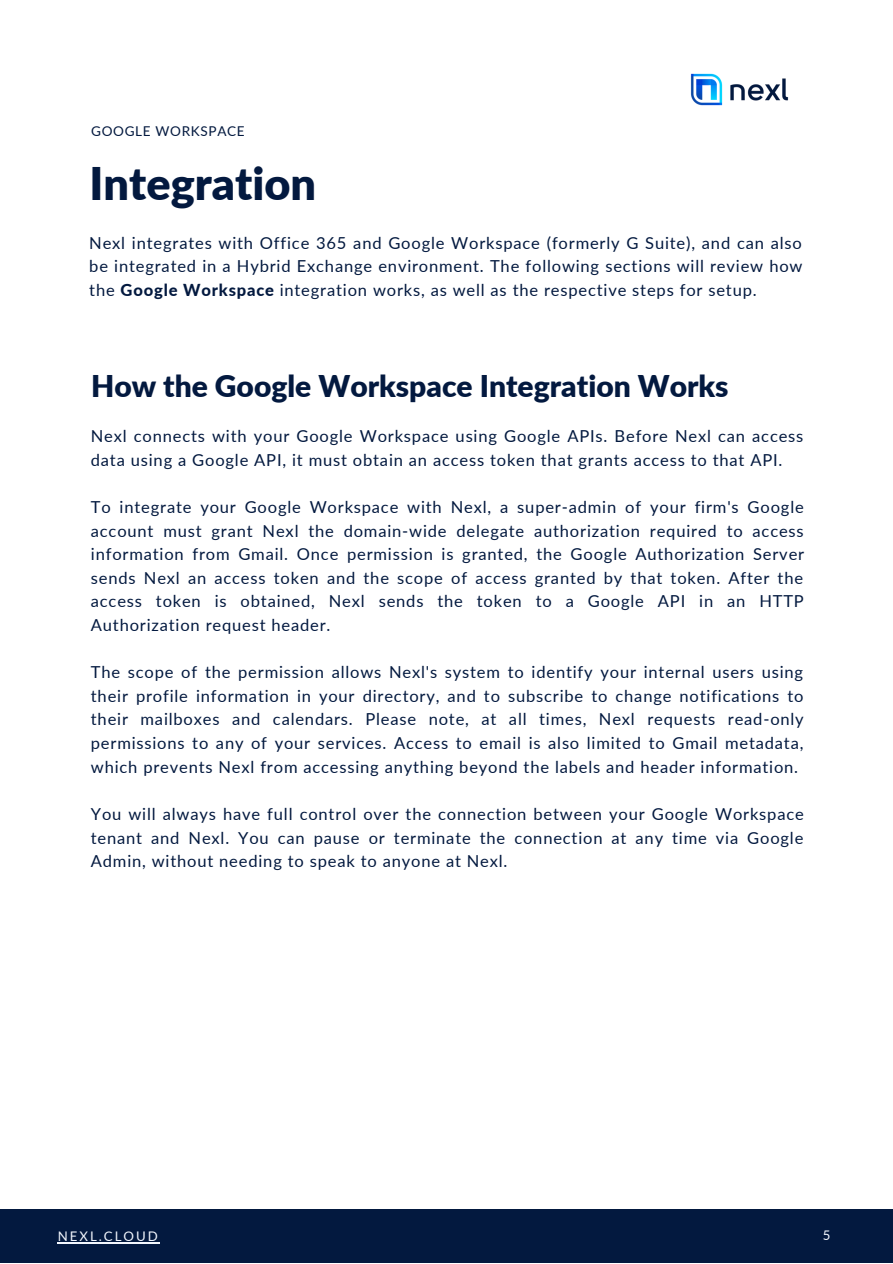
<style>
.page{position:relative;width:893px;height:1264px;background:#fff}
.page>*{position:absolute;margin:0;border:0;box-sizing:border-box;transform-origin:0 0}
.t1{font:900 45px "Lato";color:#03193f}
.t2{font:900 30px "Lato";color:#03193f}
.t3{font:16.5px/23.5px "Lato";letter-spacing:.05em;color:#03193f;text-align:justify}
.t4{font:13.5px "Lato";letter-spacing:.05em;color:#03193f}
.t5{font:13.2px "Lato";letter-spacing:.15em;color:#f3f7fe}
.s1{font-weight:800}
</style>
<div class="page">
<div style="left:0;top:1209px;width:892px;height:53px;background:#03193f"></div>
<img style="left:690px;top:73px;width:99px;height:33px">
<hr style="left:58px;top:1242px;width:102px;height:1px;background:#f3f7fe">
<p class="t4" style="left:91px;top:123px;width:155px">GOOGLE WORKSPACE</p>
<h1 class="t1" style="left:89px;top:155px;width:228px">Integration</h1>
<p class="t3" style="left:89px;top:230px;width:714px">Nexl integrates with Office 365 and Google Workspace (formerly G Suite), and can also be integrated in a Hybrid Exchange environment. The following sections will review how the <span class="s1">Google Workspace</span> integration works, as well as the respective steps for setup.</p>
<h2 class="t2" style="left:91px;top:367px;width:639px">How the Google Workspace Integration Works</h2>
<p class="t3" style="left:91px;top:424px;width:714px">Nexl connects with your Google Workspace using Google APIs. Before Nexl can access data using a Google API, it must obtain an access token that grants access to that API.</p>
<p class="t3" style="left:91px;top:495px;width:714px">To integrate your Google Workspace with Nexl, a super-admin of your firm's Google account must grant Nexl the domain-wide delegate authorization required to access information from Gmail. Once permission is granted, the Google Authorization Server sends Nexl an access token and the scope of access granted by that token. After the access token is obtained, Nexl sends the token to a Google API in an HTTP Authorization request header.</p>
<p class="t3" style="left:91px;top:660px;width:714px">The scope of the permission allows Nexl's system to identify your internal users using their profile information in your directory, and to subscribe to change notifications to their mailboxes and calendars. Please note, at all times, Nexl requests read-only permissions to any of your services. Access to email is also limited to Gmail metadata, which prevents Nexl from accessing anything beyond the labels and header information.</p>
<p class="t3" style="left:91px;top:801px;width:714px">You will always have full control over the connection between your Google Workspace tenant and Nexl. You can pause or terminate the connection at any time via Google Admin, without needing to speak to anyone at Nexl.</p>
<p class="t5" style="left:58px;top:1228px;width:102px">NEXL.CLOUD</p>
<p class="t5" style="left:822px;top:1226px;width:9px">5</p>
</div>
